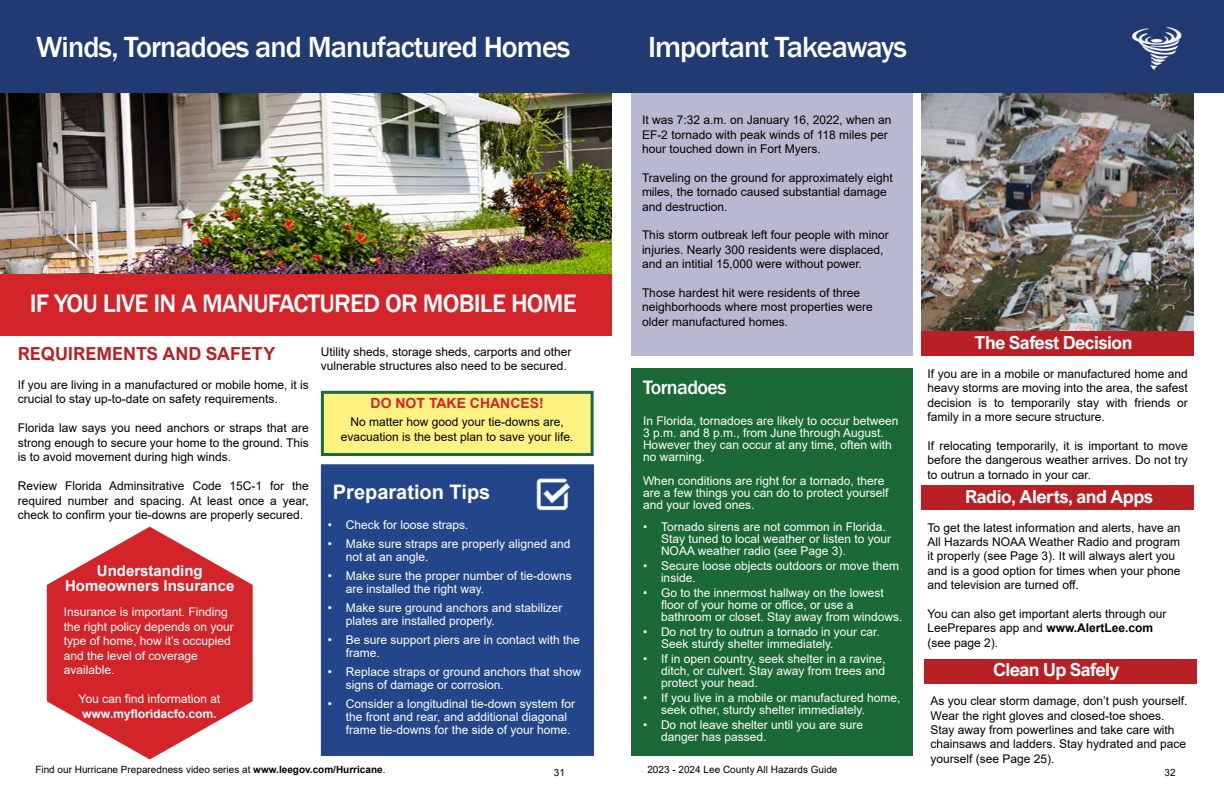
<style>
.page{position:relative;width:1224px;height:792px;background:#fff}
.page>*{position:absolute;margin:0;border:0;box-sizing:border-box;transform-origin:0 0}
.t1{font:500 30px "Franklin Gothic";letter-spacing:-.03em;color:#fff}
.t2{font:500 26px "Franklin Gothic";letter-spacing:-.03em;color:#fff}
.t3{font:700 20px "Arial";color:#fff}
.t4{font:500 20px "Franklin Gothic";letter-spacing:-.03em;color:#fff}
.t5{font:700 18px "Arial Nova";letter-spacing:-.03em;color:#fff}
.t6{font:700 18px "Arial Nova";color:#b92025}
.t7{font:700 15px/15px "Arial";color:#fff;text-align:center}
.t8{font:700 14px "Arial";color:#d3242a}
.t9{font:12px/14.4px "Arial";color:#000}
.t10{font:12px/12px "Arial";color:#fff}
.t11{font:700 12px "Arial";color:#fff}
.t12{font:10px "Arial";color:#000}
.s1{font-weight:700}
</style>
<div class="page">
<div style="left:0;top:36px;width:612px;height:300px;background:#d3242a"></div>
<div style="left:321px;top:464px;width:273px;height:292px;background:#23468a;border:1px solid #23468a"></div>
<div style="left:631px;top:84px;width:282px;height:272px;background:#b8b9d0"></div>
<img style="left:922px;top:93px;width:272px;height:239px">
<div style="left:922px;top:332px;width:272px;height:24px;background:#b92025"></div>
<div style="left:922px;top:485px;width:272px;height:24px;background:#b92025"></div>
<div style="left:925px;top:659px;width:272px;height:24px;background:#b92025"></div>
<img style="left:0;top:93px;width:612px;height:181px">
<div style="left:321px;top:391px;width:273px;height:65px;background:#fef380;border:3px solid #1b6937"></div>
<svg style="left:47px;top:527px;width:206px;height:232px;fill:#d3242a"></svg>
<div style="left:0;top:0;width:616px;height:93px;background:#213a72"></div>
<div style="left:612px;top:0;width:612px;height:93px;background:#213a72"></div>
<img style="left:1131px;top:26px;width:51px;height:44px">
<img style="left:536px;top:468px;width:58px;height:51px">
<div style="left:631px;top:369px;width:282px;height:387px;background:#1b6937"></div>
<h1 class="t1" style="left:36px;top:28px;width:536px">Winds, Tornadoes and Manufactured Homes</h1>
<h1 class="t1" style="left:648px;top:28px;width:261px">Important Takeaways</h1>
<h2 class="t2" style="left:30px;top:288px;width:549px">IF YOU LIVE IN A MANUFACTURED OR MOBILE HOME</h2>
<p class="t9" style="left:642px;top:113px;width:251px">It was 7:32 a.m. on January 16, 2022, when an<br>EF-2 tornado with peak winds of 118 miles per hour touched down in Fort Myers.</p>
<p class="t9" style="left:642px;top:170px;width:253px">Traveling on the ground for approximately eight miles, the tornado caused substantial damage and destruction.</p>
<p class="t9" style="left:642px;top:228px;width:248px">This storm outbreak left four people with minor injuries. Nearly 300 residents were displaced, and an intitial 15,000 were without power.</p>
<p class="t9" style="left:642px;top:286px;width:232px">Those hardest hit were residents of three neighborhoods where most properties were older manufactured homes.</p>
<h3 class="t5" style="left:975px;top:332px;width:159px">The Safest Decision</h3>
<h3 class="t6" style="left:18px;top:343px;width:259px">REQUIREMENTS AND SAFETY</h3>
<p class="t9" style="left:18px;top:377px;width:293px">If you are living in a manufactured or mobile home, it is crucial to stay up-to-date on safety requirements.</p>
<p class="t9" style="left:18px;top:421px;width:293px;text-align:justify">Florida law says you need anchors or straps that are strong enough to secure your home to the ground. This is to avoid movement during high winds.</p>
<p class="t9" style="left:18px;top:479px;width:293px;text-align:justify">Review Florida Adminsitrative Code 15C-1 for the required number and spacing. At least once a year, check to confirm your tie-downs are properly secured.</p>
<p class="t9" style="left:321px;top:344px;width:252px">Utility sheds, storage sheds, carports and other vulnerable structures also need to be secured.</p>
<p class="t9" style="left:928px;top:366px;width:262px;text-align:justify">If you are in a mobile or manufactured home and heavy storms are moving into the area, the safest decision is to temporarily stay with friends or family in a more secure structure.</p>
<p class="t9" style="left:928px;top:438px;width:262px;text-align:justify">If relocating temporarily, it is important to move before the dangerous weather arrives. Do not try to outrun a tornado in your car.</p>
<h3 class="t4" style="left:643px;top:375px;width:85px">Tornadoes</h3>
<p class="t10" style="left:643px;top:414px;width:257px">In Florida, tornadoes are likely to occur between 3 p.m. and 8 p.m., from June through August.<br>However they can occur at any time, often with no warning.</p>
<p class="t10" style="left:643px;top:474px;width:247px">When conditions are right for a tornado, there are a few things you can do to protect yourself and your loved ones.</p>
<p class="t10" style="left:661px;top:520px;width:232px;text-indent:-18px">• Tornado sirens are not common in Florida.<br>Stay tuned to local weather or listen to your<br>NOAA weather radio (see Page 3).</p>
<p class="t10" style="left:661px;top:559px;width:240px;text-indent:-18px">• Secure loose objects outdoors or move them inside.</p>
<p class="t10" style="left:661px;top:586px;width:243px;text-indent:-18px">• Go to the innermost hallway on the lowest floor of your home or office, or use a bathroom or closet. Stay away from windows.</p>
<p class="t10" style="left:661px;top:625px;width:220px;text-indent:-18px">• Do not try to outrun a tornado in your car.<br>Seek sturdy shelter immediately.</p>
<p class="t10" style="left:661px;top:652px;width:226px;text-align:justify;text-indent:-18px">• If in open country, seek shelter in a ravine, ditch, or culvert. Stay away from trees and protect your head.</p>
<p class="t10" style="left:661px;top:691px;width:241px;text-indent:-18px">• If you live in a mobile or manufactured home, seek other, sturdy shelter immediately.</p>
<p class="t10" style="left:661px;top:718px;width:204px;text-indent:-18px">• Do not leave shelter until you are sure danger has passed.</p>
<p class="t8" style="left:371px;top:393px;width:175px">DO NOT TAKE CHANCES!</p>
<p class="t9" style="left:341px;top:415px;width:234px;text-align:center">No matter how good your tie-downs are, evacuation is the best plan to save your life.</p>
<h3 class="t3" style="left:333px;top:478px;width:159px">Preparation Tips</h3>
<h3 class="t5" style="left:965px;top:486px;width:189px">Radio, Alerts, and Apps</h3>
<p class="t10" style="left:328px;top:519px;width:142px">• Check for loose straps.</p>
<p class="t10" style="left:346px;top:537px;width:226px;line-height:13px;text-indent:-18px">• Make sure straps are properly aligned and not at an angle.</p>
<p class="t10" style="left:346px;top:569px;width:228px;line-height:13px;text-indent:-18px">• Make sure the proper number of tie-downs are installed the right way.</p>
<p class="t10" style="left:346px;top:601px;width:218px;line-height:13px;text-indent:-18px">• Make sure ground anchors and stabilizer plates are installed properly.</p>
<p class="t10" style="left:346px;top:633px;width:236px;line-height:13px;text-indent:-18px">• Be sure support piers are in contact with the frame.</p>
<p class="t10" style="left:346px;top:665px;width:237px;line-height:13px;text-indent:-18px">• Replace straps or ground anchors that show signs of damage or corrosion.</p>
<p class="t10" style="left:346px;top:697px;width:231px;line-height:13px;text-indent:-18px">• Consider a longitudinal tie-down system for the front and rear, and additional diagonal frame tie-downs for the side of your home.</p>
<p class="t9" style="left:928px;top:520px;width:254px">To get the latest information and alerts, have an All Hazards NOAA Weather Radio and program it properly (see Page 3). It will always alert you and is a good option for times when your phone and television are turned off.</p>
<p class="t9" style="left:928px;top:606px;width:241px">You can also get important alerts through our<br>LeePrepares app and <span class="s1">www.AlertLee.com </span>(see page 2).</p>
<p class="t7" style="left:65px;top:564px;width:171px">Understanding<br>Homeowners Insurance</p>
<p class="t10" style="left:64px;top:605px;width:172px;line-height:14.5px">Insurance is important. Finding the right policy depends on your type of home, how it’s occupied and the level of coverage available.</p>
<p class="t10" style="left:79px;top:693px;width:144px">You can find information at</p>
<p class="t11" style="left:83px;top:705px;width:137px">www.myfloridacfo.com.</p>
<h3 class="t5" style="left:993px;top:659px;width:128px">Clean Up Safely</h3>
<p class="t9" style="left:931px;top:694px;width:258px">As you clear storm damage, don’t push yourself.<br>Wear the right gloves and closed-toe shoes.<br>Stay away from powerlines and take care with chainsaws and ladders. Stay hydrated and pace yourself (see Page 25).</p>
<p class="t12" style="left:35px;top:762px;width:352px">Find our Hurricane Preparedness video series at <span class="s1">www.leegov.com/Hurricane</span>.</p>
<p class="t12" style="left:647px;top:762px;width:192px">2023 - 2024 Lee County All Hazards Guide</p>
<p class="t12" style="left:1165px;top:766px;width:13px">32</p>
<p class="t12" style="left:554px;top:766px;width:13px">31</p>
</div>
